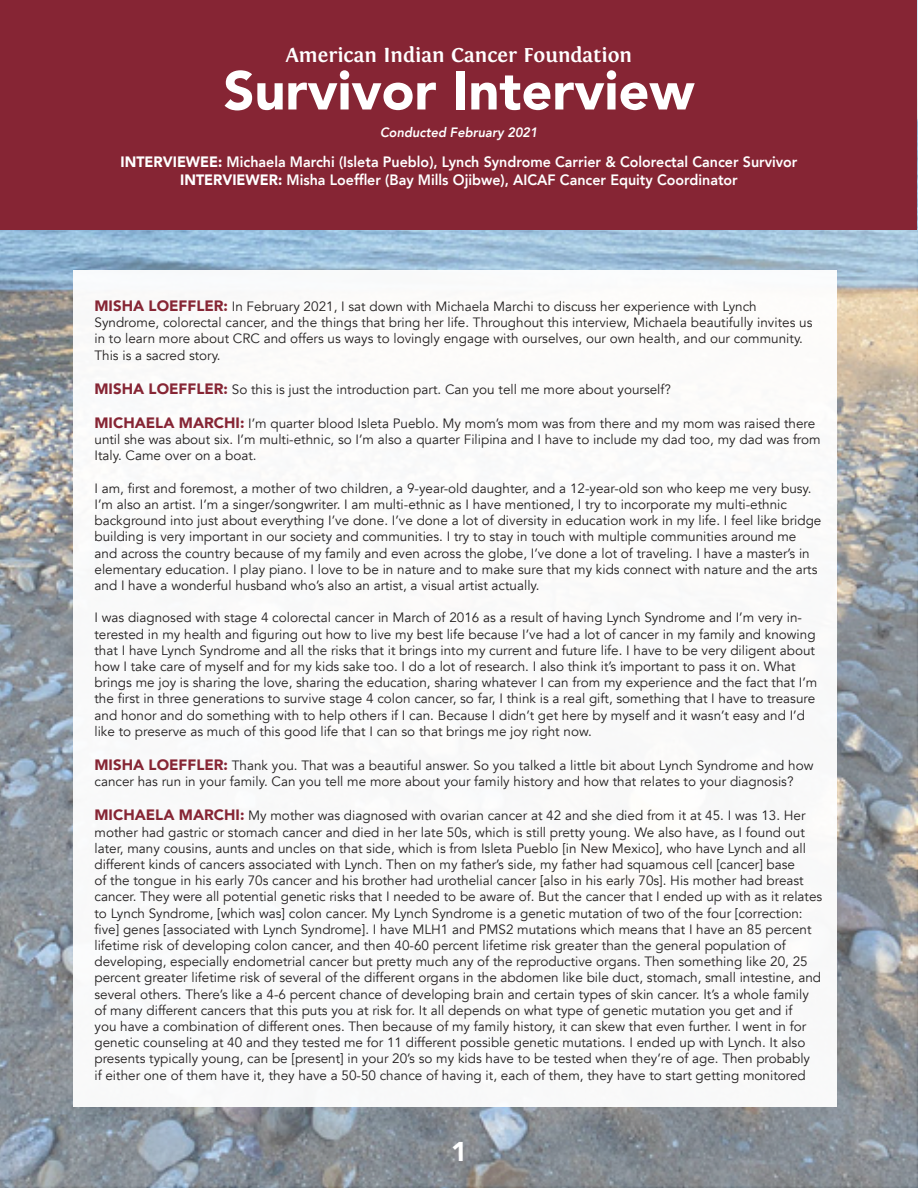
<style>
.page{position:relative;width:918px;height:1188px;background:#fff}
.page>*{position:absolute;margin:0;border:0;box-sizing:border-box;transform-origin:0 0}
.t1{font:900 54px "Avenir";color:#fff}
.t2{font:900 27px "Avenir";color:#fff}
.t3{font:700 21px "Fontin";color:#fff}
.t4{font:800 15px/18px "Avenir";color:#fff;text-align:center;scale:.95 1}
.t5{font:13.5px/16.2px "Avenir";color:#221f1f}
.t6{font:italic 800 13.5px "Avenir";color:#fff;scale:.95 1}
.s1{font-weight:900}
.s2{font-weight:900;font-size:15px;color:#862534}
</style>
<div class="page">
<img style="left:0;top:229px;width:917px;height:957px">
<div style="left:0;top:0;width:917px;height:229px;background:#862534"></div>
<div style="left:73px;top:270px;width:764px;height:837px;background:#fff"></div>
<h3 class="t3" style="left:286px;top:42px;width:348px">American Indian Cancer Foundation</h3>
<h1 class="t1" style="left:224px;top:68px;width:472px">Survivor Interview</h1>
<p class="t6" style="left:380px;top:126px;width:167px">Conducted February 2021</p>
<p class="t4" style="left:121px;top:154px;width:714px"><span class="s1">INTERVIEWEE:</span> Michaela Marchi (Isleta Pueblo), Lynch Syndrome Carrier &amp; Colorectal Cancer Survivor<br><span class="s1">INTERVIEWER:</span> Misha Loeffler (Bay Mills Ojibwe), AICAF Cancer Equity Coordinator</p>
<p class="t5" style="left:94px;top:300px;width:719px"><span class="s2">MISHA LOEFFLER:</span> In February 2021, I sat down with Michaela Marchi to discuss her experience with Lynch Syndrome, colorectal cancer, and the things that bring her life. Throughout this interview, Michaela beautifully invites us in to learn more about CRC and offers us ways to lovingly engage with ourselves, our own health, and our community.<br>This is a sacred story.</p>
<p class="t5" style="left:94px;top:382px;width:578px"><span class="s2">MISHA LOEFFLER:</span> So this is just the introduction part. Can you tell me more about yourself?</p>
<p class="t5" style="left:94px;top:417px;width:728px"><span class="s2">MICHAELA MARCHI:</span> I’m quarter blood Isleta Pueblo. My mom’s mom was from there and my mom was raised there until she was about six. I’m multi-ethnic, so I’m also a quarter Filipina and I have to include my dad too, my dad was from<br>Italy. Came over on a boat.</p>
<p class="t5" style="left:94px;top:480px;width:728px">I am, first and foremost, a mother of two children, a 9-year-old daughter, and a 12-year-old son who keep me very busy.<br>I’m also an artist. I’m a singer/songwriter. I am multi-ethnic as I have mentioned, I try to incorporate my multi-ethnic background into just about everything I’ve done. I’ve done a lot of diversity in education work in my life. I feel like bridge building is very important in our society and communities. I try to stay in touch with multiple communities around me and across the country because of my family and even across the globe, I’ve done a lot of traveling. I have a master’s in elementary education. I play piano. I love to be in nature and to make sure that my kids connect with nature and the arts and I have a wonderful husband who’s also an artist, a visual artist actually.</p>
<p class="t5" style="left:94px;top:611px;width:724px">I was diagnosed with stage 4 colorectal cancer in March of 2016 as a result of having Lynch Syndrome and I’m very in&shy;terested in my health and figuring out how to live my best life because I’ve had a lot of cancer in my family and knowing that I have Lynch Syndrome and all the risks that it brings into my current and future life. I have to be very diligent about how I take care of myself and for my kids sake too. I do a lot of research. I also think it’s important to pass it on. What brings me joy is sharing the love, sharing the education, sharing whatever I can from my experience and the fact that I’m the first in three generations to survive stage 4 colon cancer, so far, I think is a real gift, something that I have to treasure and honor and do something with to help others if I can. Because I didn’t get here by myself and it wasn’t easy and I’d like to preserve as much of this good life that I can so that brings me joy right now.</p>
<p class="t5" style="left:94px;top:757px;width:720px"><span class="s2">MISHA LOEFFLER:</span> Thank you. That was a beautiful answer. So you talked a little bit about Lynch Syndrome and how cancer has run in your family. Can you tell me more about your family history and how that relates to your diagnosis?</p>
<p class="t5" style="left:94px;top:809px;width:729px"><span class="s2">MICHAELA MARCHI:</span> My mother was diagnosed with ovarian cancer at 42 and she died from it at 45. I was 13. Her mother had gastric or stomach cancer and died in her late 50s, which is still pretty young. We also have, as I found out later, many cousins, aunts and uncles on that side, which is from Isleta Pueblo [in New Mexico], who have Lynch and all different kinds of cancers associated with Lynch. Then on my father’s side, my father had squamous cell [cancer] base<br>of the tongue in his early 70s cancer and his brother had urothelial cancer [also in his early 70s]. His mother had breast cancer. They were all potential genetic risks that I needed to be aware of. But the cancer that I ended up with as it relates to Lynch Syndrome, [which was] colon cancer. My Lynch Syndrome is a genetic mutation of two of the four [correction: five] genes [associated with Lynch Syndrome]. I have MLH1 and PMS2 mutations which means that I have an 85 percent lifetime risk of developing colon cancer, and then 40-60 percent lifetime risk greater than the general population of developing, especially endometrial cancer but pretty much any of the reproductive organs. Then something like 20, 25 percent greater lifetime risk of several of the different organs in the abdomen like bile duct, stomach, small intestine, and several others. There’s like a 4-6 percent chance of developing brain and certain types of skin cancer. It’s a whole family of many different cancers that this puts you at risk for. It all depends on what type of genetic mutation you get and if<br>you have a combination of different ones. Then because of my family history, it can skew that even further. I went in for genetic counseling at 40 and they tested me for 11 different possible genetic mutations. I ended up with Lynch. It also presents typically young, can be [present] in your 20’s so my kids have to be tested when they’re of age. Then probably<br>if either one of them have it, they have a 50-50 chance of having it, each of them, they have to start getting monitored</p>
<h2 class="t2" style="left:451px;top:1140px;width:17px">1</h2>
</div>
